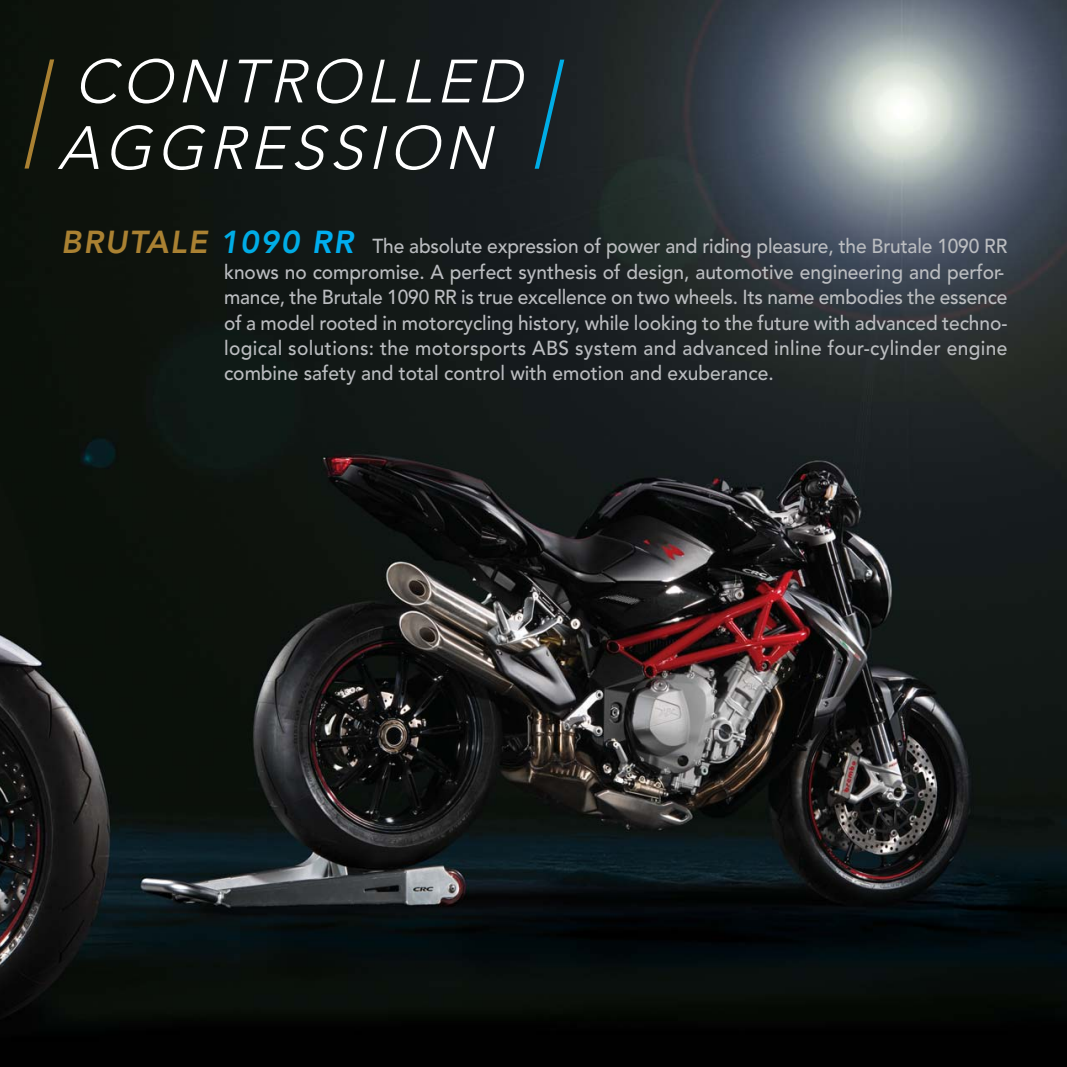
<style>
.page{position:relative;width:1067px;height:1067px;background:#fff}
.page>*{position:absolute;margin:0;border:0;box-sizing:border-box;transform-origin:0 0}
.t1{font:italic 300 60.38px/66.5px "Avenir LT Std";letter-spacing:.085em;color:#fff}
.t2{font:italic 800 31.5px "Avenir LT Std";letter-spacing:.05em;color:#aa8132}
.t3{font:500 20.12px/25.4px "Avenir LT Std";letter-spacing:-.005em;color:#bbbdc0;scale:.95 1}
.s1{color:#00ade6}
.s2{color:#00aeef}
</style>
<div class="page">
<img style="left:0;top:0;width:1067px;height:1067px">
<svg style="left:25px;top:59px;width:29px;height:109px;background:#232211"></svg>
<svg style="left:534px;top:60px;width:30px;height:109px;background:#16333e"></svg>
<h1 class="t1" style="left:58px;top:48px;width:465px">CONTROLLED<br>AGGRESSION</h1>
<h2 class="t2" style="left:61px;top:224px;width:293px">BRUTALE <span class="s1">1090</span> <span class="s2">RR</span></h2>
<p class="t3" style="left:224px;top:235px;width:826px;text-indent:148px">The absolute expression of power and riding pleasure, the Brutale 1090 RR knows no compromise. A perfect synthesis of design, automotive engineering and perfor&shy;mance, the Brutale 1090 RR is true excellence on two wheels. Its name embodies the essence of a model rooted in motorcycling history, while looking to the future with advanced techno&shy;logical solutions: the motorsports ABS system and advanced inline four-cylinder engine combine safety and total control with emotion and exuberance.</p>
</div>
